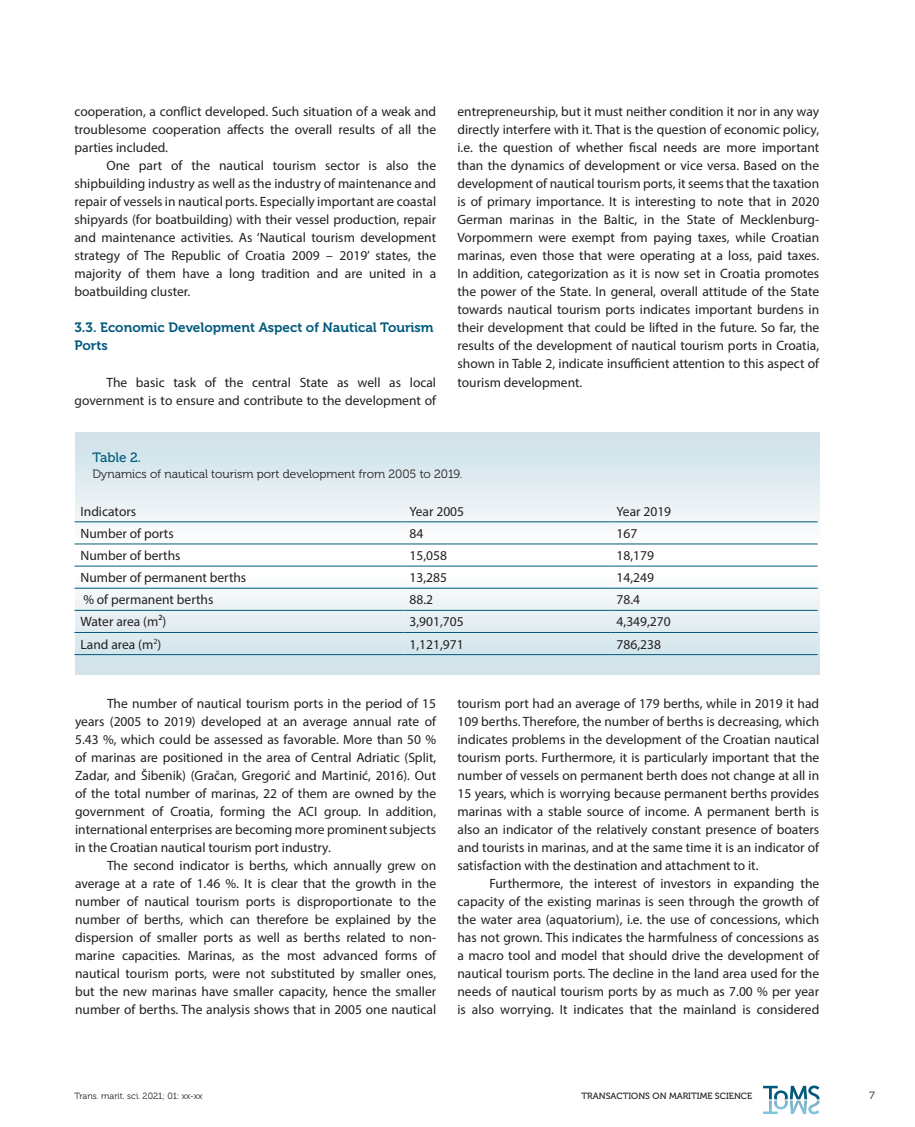
<style>
.page{position:relative;width:915px;height:1127px;background:#fff}
.page>*{position:absolute;margin:0;border:0;box-sizing:border-box;transform-origin:0 0}
.Body_text{font:13.5px/18px "Myriad Pro";color:#231f20;text-align:justify}
.tablica{font:13.5px "Myriad Pro";color:#231f20}
.podnaslov{font:13.5px/18px "Museo 700";color:#00597c}
.Figure{font:13.5px "Museo 500";letter-spacing:-.005em;color:#00597c}
.Figure_naslov{font:12px "Museo 300";color:#231f20}
.t1{font:10.5px "Museo 300";color:#231f20}
.t2{font:9px "Museo 300";color:#231f20}
.t3{font:9px "Museo 500";color:#231f20}
</style>
<div class="page">
<svg style="left:763px;top:1085px;width:56px;height:29px"></svg>
<svg style="left:75px;top:587px;width:744px;height:87px"></svg>
<div style="left:75px;top:433px;width:744px;height:110px;background:linear-gradient(to bottom,#cee1e8,#f5f8fa)"></div>
<hr style="left:74px;top:521px;width:329px;height:1px;background:#00597c">
<hr style="left:403px;top:521px;width:207px;height:1px;background:#00597c">
<hr style="left:610px;top:521px;width:207px;height:1px;background:#00597c">
<hr style="left:74px;top:544px;width:329px;height:1px;background:#00597c">
<hr style="left:403px;top:544px;width:207px;height:1px;background:#00597c">
<hr style="left:610px;top:544px;width:207px;height:1px;background:#00597c">
<hr style="left:74px;top:566px;width:329px;height:1px;background:#00597c">
<hr style="left:403px;top:566px;width:207px;height:1px;background:#00597c">
<hr style="left:610px;top:566px;width:207px;height:1px;background:#00597c">
<hr style="left:74px;top:588px;width:329px;height:1px;background:#00597c">
<hr style="left:403px;top:588px;width:207px;height:1px;background:#00597c">
<hr style="left:610px;top:588px;width:207px;height:1px;background:#00597c">
<hr style="left:74px;top:610px;width:329px;height:1px;background:#00597c">
<hr style="left:403px;top:610px;width:207px;height:1px;background:#00597c">
<hr style="left:610px;top:610px;width:207px;height:1px;background:#00597c">
<hr style="left:74px;top:632px;width:329px;height:1px;background:#00597c">
<hr style="left:403px;top:632px;width:207px;height:1px;background:#00597c">
<hr style="left:610px;top:632px;width:207px;height:1px;background:#00597c">
<hr style="left:74px;top:654px;width:329px;height:1px;background:#00597c">
<hr style="left:403px;top:654px;width:207px;height:1px;background:#00597c">
<hr style="left:610px;top:654px;width:207px;height:1px;background:#00597c">
<p class="Body_text" style="left:74px;top:103px;width:363px">cooperation, a conflict developed. Such situation of a weak and troublesome cooperation affects the overall results of all the parties included.</p>
<p class="Body_text" style="left:74px;top:157px;width:363px;text-indent:32px">One part of the nautical tourism sector is also the shipbuilding industry as well as the industry of maintenance and repair of vessels in nautical ports. Especially important are coastal shipyards (for boatbuilding) with their vessel production, repair and maintenance activities. As ‘Nautical tourism development strategy of The Republic of Croatia 2009 – 2019’ states, the majority of them have a long tradition and are united in a boatbuilding cluster.</p>
<p class="podnaslov" style="left:74px;top:319px;width:360px">3.3. Economic Development Aspect of Nautical Tourism<br>Ports</p>
<p class="Body_text" style="left:74px;top:373px;width:363px;text-align:right">The basic task of the central State as well as local government is to ensure and contribute to the development of</p>
<p class="Body_text" style="left:457px;top:103px;width:363px">entrepreneurship, but it must neither condition it nor in any way directly interfere with it. That is the question of economic policy, i.e. the question of whether fiscal needs are more important than the dynamics of development or vice versa. Based on the development of nautical tourism ports, it seems that the taxation is of primary importance. It is interesting to note that in 2020<br>German marinas in the Baltic, in the State of Mecklenburg-Vorpommern were exempt from paying taxes, while Croatian marinas, even those that were operating at a loss, paid taxes.<br>In addition, categorization as it is now set in Croatia promotes the power of the State. In general, overall attitude of the State towards nautical tourism ports indicates important burdens in their development that could be lifted in the future. So far, the results of the development of nautical tourism ports in Croatia, shown in Table 2, indicate insufficient attention to this aspect of tourism development.</p>
<p class="Figure" style="left:92px;top:450px;width:50px">Table 2.</p>
<p class="Figure_naslov" style="left:92px;top:468px;width:371px">Dynamics of nautical tourism port development from 2005 to 2019.</p>
<p class="tablica" style="left:80px;top:503px;width:57px">Indicators</p>
<p class="tablica" style="left:409px;top:503px;width:56px">Year 2005</p>
<p class="tablica" style="left:616px;top:503px;width:56px">Year 2019</p>
<p class="tablica" style="left:80px;top:525px;width:95px">Number of ports</p>
<p class="tablica" style="left:409px;top:525px;width:15px">84</p>
<p class="tablica" style="left:616px;top:525px;width:22px">167</p>
<p class="tablica" style="left:80px;top:547px;width:102px">Number of berths</p>
<p class="tablica" style="left:409px;top:547px;width:39px">15,058</p>
<p class="tablica" style="left:616px;top:547px;width:39px">18,179</p>
<p class="tablica" style="left:80px;top:569px;width:167px">Number of permanent berths</p>
<p class="tablica" style="left:409px;top:569px;width:39px">13,285</p>
<p class="tablica" style="left:616px;top:569px;width:39px">14,249</p>
<p class="tablica" style="left:83px;top:591px;width:131px">% of permanent berths</p>
<p class="tablica" style="left:409px;top:591px;width:25px">88.2</p>
<p class="tablica" style="left:616px;top:591px;width:25px">78.4</p>
<p class="tablica" style="left:80px;top:614px;width:87px">Water area (m²)</p>
<p class="tablica" style="left:409px;top:614px;width:56px">3,901,705</p>
<p class="tablica" style="left:616px;top:614px;width:56px">4,349,270</p>
<p class="tablica" style="left:80px;top:636px;width:82px">Land area (m<sup>2</sup>)</p>
<p class="tablica" style="left:409px;top:636px;width:56px">1,121,971</p>
<p class="tablica" style="left:616px;top:636px;width:46px">786,238</p>
<p class="Body_text" style="left:75px;top:694px;width:362px;text-indent:32px">The number of nautical tourism ports in the period of 15 years (2005 to 2019) developed at an average annual rate of 5.43 %, which could be assessed as favorable. More than 50 % of marinas are positioned in the area of Central Adriatic (Split, Zadar, and Šibenik) (Gračan, Gregorić and Martinić, 2016). Out of the total number of marinas, 22 of them are owned by the government of Croatia, forming the ACI group. In addition, international enterprises are becoming more prominent subjects in the Croatian nautical tourism port industry.</p>
<p class="Body_text" style="left:75px;top:856px;width:362px;text-indent:32px">The second indicator is berths, which annually grew on average at a rate of 1.46 %. It is clear that the growth in the number of nautical tourism ports is disproportionate to the number of berths, which can therefore be explained by the dispersion of smaller ports as well as berths related to non&shy;marine capacities. Marinas, as the most advanced forms of nautical tourism ports, were not substituted by smaller ones, but the new marinas have smaller capacity, hence the smaller number of berths. The analysis shows that in 2005 one nautical</p>
<p class="Body_text" style="left:457px;top:694px;width:363px">tourism port had an average of 179 berths, while in 2019 it had 109 berths. Therefore, the number of berths is decreasing, which indicates problems in the development of the Croatian nautical tourism ports. Furthermore, it is particularly important that the number of vessels on permanent berth does not change at all in 15 years, which is worrying because permanent berths provides marinas with a stable source of income. A permanent berth is also an indicator of the relatively constant presence of boaters and tourists in marinas, and at the same time it is an indicator of satisfaction with the destination and attachment to it.</p>
<p class="Body_text" style="left:457px;top:874px;width:363px;text-indent:32px">Furthermore, the interest of investors in expanding the capacity of the existing marinas is seen through the growth of the water area (aquatorium), i.e. the use of concessions, which has not grown. This indicates the harmfulness of concessions as a macro tool and model that should drive the development of nautical tourism ports. The decline in the land area used for the needs of nautical tourism ports by as much as 7.00 % per year is also worrying. It indicates that the mainland is considered</p>
<p class="t2" style="left:74px;top:1091px;width:129px">Trans. marit. sci. 2021; 01: xx-xx</p>
<p class="t3" style="left:581px;top:1091px;width:172px">TRANSACTIONS ON MARITIME SCIENCE</p>
<p class="t1" style="left:869px;top:1090px;width:7px">7</p>
</div>
